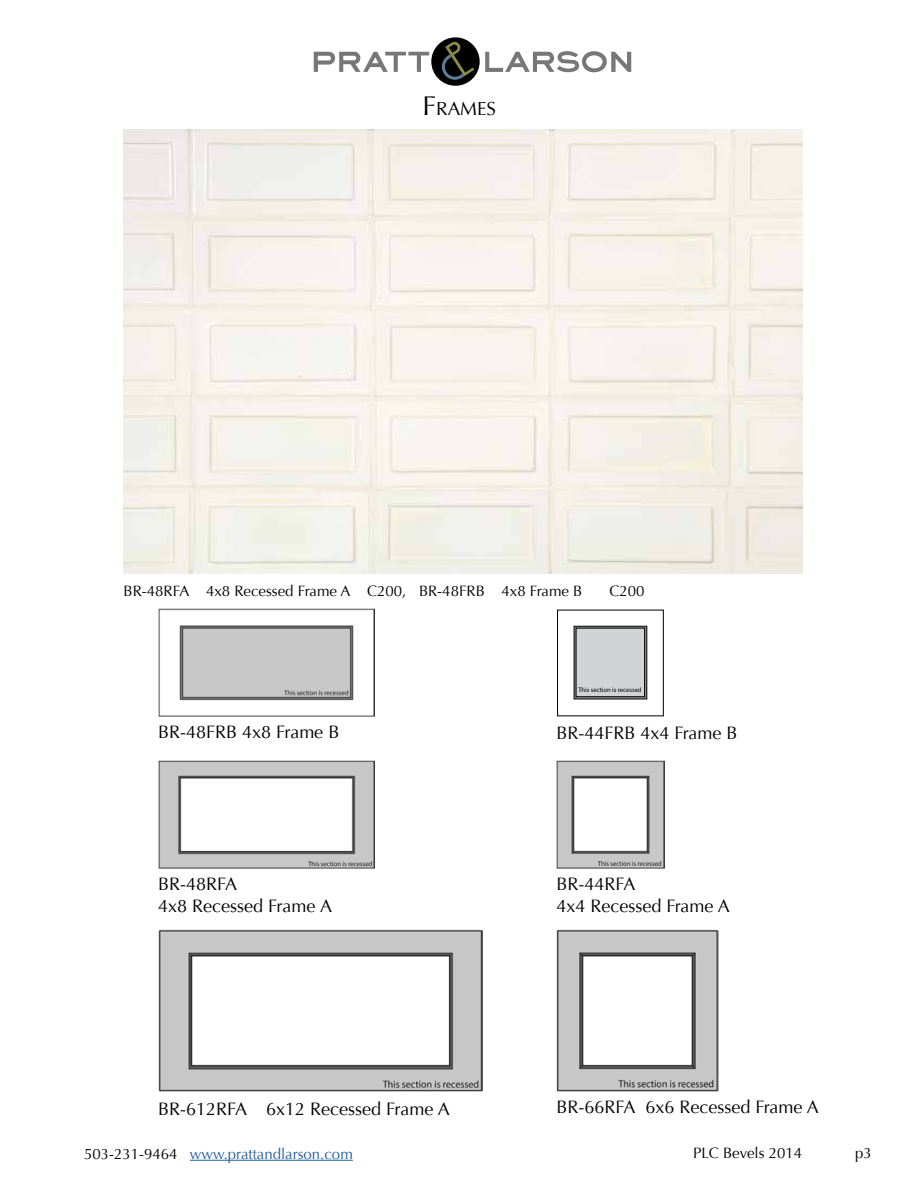
<style>
.page{position:relative;width:918px;height:1188px;background:#fff}
.page>*{position:absolute;margin:0;border:0;box-sizing:border-box;transform-origin:0 0}
.t1{font:18.9px "Optima";color:#000}
.t2{font:18px/21.6px "Optima";color:#000}
.t3{font:15px "Optima";color:#000}
.t4{font:15px "Optima";color:#215e9e}
.t5{font:6.6px "Myriad Pro";color:#000}
.s1{font-size:27px}
.s2{color:#000}
</style>
<div class="page">
<hr style="left:190px;top:1160px;width:163px;height:1px;background:#215e9e">
<svg style="left:431px;top:37px;width:49px;height:49px"></svg>
<svg style="left:314px;top:41px;width:317px;height:39px"></svg>
<img style="left:158px;top:609px;width:216px;height:108px">
<img style="left:158px;top:760px;width:216px;height:108px">
<img style="left:158px;top:930px;width:324px;height:162px">
<img style="left:556px;top:760px;width:108px;height:108px">
<img style="left:556px;top:930px;width:162px;height:162px">
<div style="left:557px;top:610px;width:107px;height:106px;border:1px solid #000"></div>
<div style="left:576px;top:628px;width:69px;height:69px;background:#d1d3d4"></div>
<div style="left:574px;top:626px;width:73px;height:73px;border:1px solid #000"></div>
<div style="left:576px;top:628px;width:69px;height:69px;border:1px solid #000"></div>
<img style="left:123px;top:129px;width:680px;height:444px">
<p class="t1" style="left:423px;top:98px;width:75px"><span class="s1">F</span> RAMES</p>
<p class="t3" style="left:124px;top:582px;width:460px">BR-48RFA 4x8 Recessed Frame A C200, BR-48FRB 4x8 Frame B</p>
<p class="t3" style="left:610px;top:582px;width:37px">C200</p>
<p class="t2" style="left:158px;top:721px;width:183px">BR-48FRB 4x8 Frame B</p>
<p class="t2" style="left:158px;top:873px;width:176px">BR-48RFA<br>4x8 Recessed Frame A</p>
<p class="t2" style="left:158px;top:1098px;width:293px">BR-612RFA 6x12 Recessed Frame A</p>
<p class="t5" style="left:578px;top:685px;width:65px">This section is recessed</p>
<p class="t2" style="left:556px;top:723px;width:183px">BR-44FRB 4x4 Frame B</p>
<p class="t2" style="left:556px;top:873px;width:175px">BR-44RFA<br>4x4 Recessed Frame A</p>
<p class="t2" style="left:556px;top:1097px;width:264px">BR-66RFA 6x6 Recessed Frame A</p>
<p class="t4" style="left:84px;top:1145px;width:270px"><span class="s2">503-231-9464</span> www.prattandlarson.com</p>
<p class="t3" style="left:693px;top:1144px;width:111px">PLC Bevels 2014</p>
<p class="t3" style="left:855px;top:1144px;width:18px">p3</p>
</div>
